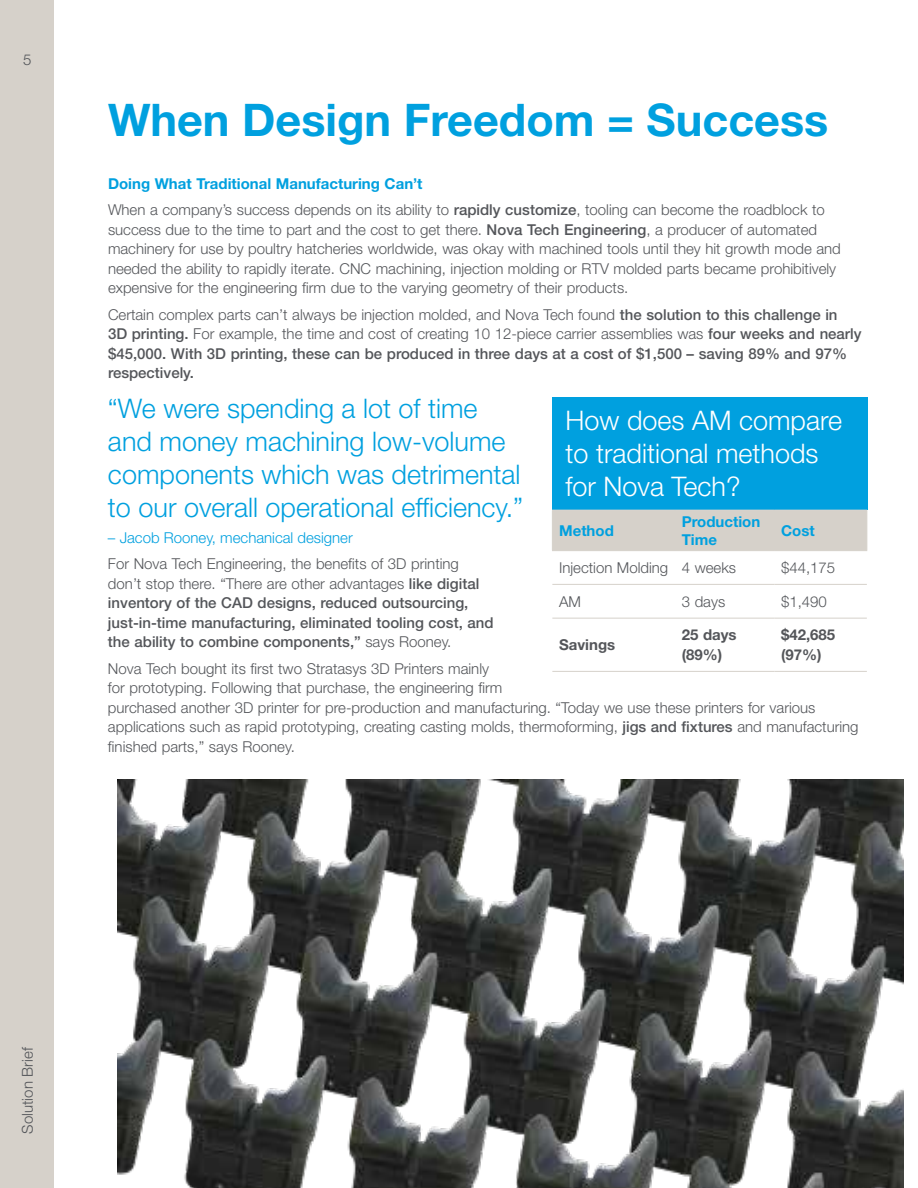
<style>
.page{position:relative;width:918px;height:1188px;background:#fff}
.page>*{position:absolute;margin:0;border:0;box-sizing:border-box;transform-origin:0 0}
.t1{font:700 45px "Helvetica Neue LT Std";color:#00a0df}
.t2{font:300 27px/33px "Helvetica Neue LT Std";color:#00a0df}
.t3{font:300 27px/33px "Helvetica Neue LT Std";color:#fff}
.t4{font:300 15px/19.5px "Helvetica Neue LT Std";color:#54565a}
.t5{font:500 15px/19.5px "Helvetica Neue LT Std";color:#54565a}
.t6{font:300 15px "Helvetica Neue LT Std";color:#00a0df}
.t7{font:700 15px/19.5px "Helvetica Neue LT Std";color:#54565a}
.t8{font:700 15px/18px "Helvetica Neue LT Std";color:#00a0df}
.s1{font-weight:700;color:#00a0df}
.s2{font-weight:500}
.s3{font-weight:300}
</style>
<div class="page">
<div style="left:0;top:0;width:54px;height:1188px;background:#d6d1ca"></div>
<img style="left:117px;top:780px;width:786px;height:408px">
<div style="left:552px;top:397px;width:315px;height:113px;background:#00a0df"></div>
<div style="left:553px;top:511px;width:313px;height:39px;background:#d6d1ca"></div>
<hr style="left:552px;top:584px;width:123px;height:1px;background:#d6d1ca">
<hr style="left:675px;top:584px;width:99px;height:1px;background:#d6d1ca">
<hr style="left:774px;top:584px;width:93px;height:1px;background:#d6d1ca">
<hr style="left:552px;top:618px;width:123px;height:1px;background:#d6d1ca">
<hr style="left:675px;top:618px;width:99px;height:1px;background:#d6d1ca">
<hr style="left:774px;top:618px;width:93px;height:1px;background:#d6d1ca">
<hr style="left:552px;top:671px;width:123px;height:1px;background:#d6d1ca">
<hr style="left:675px;top:671px;width:99px;height:1px;background:#d6d1ca">
<hr style="left:774px;top:671px;width:93px;height:1px;background:#d6d1ca">
<hr style="left:552px;top:510px;width:123px;height:1px;background:#d6d1ca">
<hr style="left:552px;top:511px;width:1px;height:39px;background:#d6d1ca">
<hr style="left:675px;top:510px;width:99px;height:1px;background:#d6d1ca">
<hr style="left:675px;top:511px;width:1px;height:39px;background:#d6d1ca">
<hr style="left:774px;top:510px;width:93px;height:1px;background:#d6d1ca">
<hr style="left:774px;top:511px;width:1px;height:39px;background:#d6d1ca">
<hr style="left:866px;top:511px;width:1px;height:39px;background:#d6d1ca">
<hr style="left:552px;top:550px;width:123px;height:1px;background:#d6d1ca">
<hr style="left:675px;top:550px;width:99px;height:1px;background:#d6d1ca">
<hr style="left:774px;top:550px;width:93px;height:1px;background:#d6d1ca">
<p class="t4" style="left:23px;top:49px;width:10px">5</p>
<h1 class="t1" style="left:108px;top:92px;width:722px">When Design Freedom = Success</h1>
<p class="t4" style="left:108px;top:170px;width:718px;line-height:26.2px"><span class="s1">Doing What Traditional Manufacturing Can’t<br></span>When a company’s success depends on its ability to <span class="s2">rapidly customize</span>, tooling can become the roadblock to</p>
<p class="t4" style="left:108px;top:219px;width:734px">success due to the time to part and the cost to get there. <span class="s2">Nova Tech Engineering</span>, a producer of automated machinery for use by poultry hatcheries worldwide, was okay with machined tools until they hit growth mode and needed the ability to rapidly iterate. CNC machining, injection molding or RTV molded parts became prohibitively expensive for the engineering firm due to the varying geometry of their products.</p>
<p class="t5" style="left:108px;top:304px;width:755px"><span class="s3">Certain complex parts can’t always be injection molded, and Nova Tech found</span> the solution to this challenge in<br>3D printing. <span class="s3">For example, the time and cost of creating 10 12-piece carrier assemblies was</span> four weeks and nearly $45,000. With 3D printing, these can be produced in three days at a cost of $1,500 – saving 89% and 97% respectively.</p>
<h2 class="t2" style="left:108px;top:391px;width:417px">“We were spending a lot of time and money machining low-volume components which was detrimental to our overall operational efficiency.”</h2>
<p class="t6" style="left:108px;top:529px;width:246px">– Jacob Rooney, mechanical designer</p>
<p class="t5" style="left:108px;top:554px;width:387px"><span class="s3">For Nova Tech Engineering, the benefits of 3D printing don’t stop there. “There are other advantages</span> like digital inventory of the CAD designs, reduced outsourcing, just-in-time manufacturing, eliminated tooling cost, and the ability to combine components,” <span class="s3">says Rooney.</span></p>
<p class="t4" style="left:108px;top:658px;width:752px">Nova Tech bought its first two Stratasys 3D Printers mainly<br>for prototyping. Following that purchase, the engineering firm<br>purchased another 3D printer for pre-production and manufacturing. “Today we use these printers for various applications such as rapid prototyping, creating casting molds, thermoforming, <span class="s2">jigs and fixtures</span> and manufacturing finished parts,” says Rooney.</p>
<h2 class="t3" style="left:566px;top:404px;width:278px">How does AM compare to traditional methods for Nova Tech?</h2>
<p class="t8" style="left:559px;top:521px;width:56px">Method</p>
<p class="t8" style="left:682px;top:512px;width:80px">Production<br>Time</p>
<p class="t8" style="left:781px;top:521px;width:35px">Cost</p>
<p class="t4" style="left:559px;top:557px;width:178px">Injection Molding 4 weeks</p>
<p class="t4" style="left:781px;top:557px;width:56px">$44,175</p>
<p class="t4" style="left:559px;top:591px;width:23px">AM</p>
<p class="t4" style="left:682px;top:591px;width:45px">3 days</p>
<p class="t4" style="left:781px;top:591px;width:47px">$1,490</p>
<p class="t7" style="left:559px;top:635px;width:58px">Savings</p>
<p class="t7" style="left:682px;top:625px;width:56px">25 days (89%)</p>
<p class="t7" style="left:781px;top:625px;width:56px">$42,685 (97%)</p>
<p class="t4" style="left:17px;top:1134px;width:89px;rotate:-90deg">Solution Brief</p>
</div>
